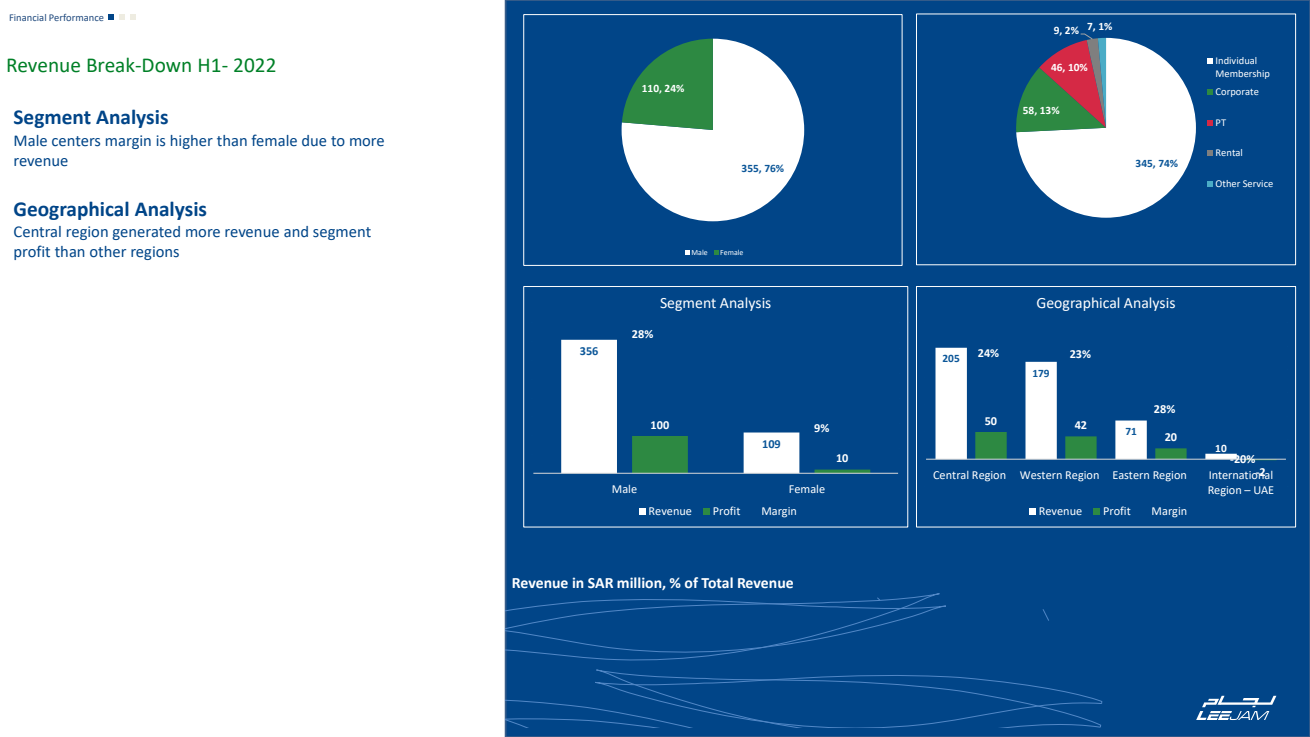
<style>
.page{position:relative;width:1310px;height:737px;background:#fff}
.page>*{position:absolute;margin:0;border:0;box-sizing:border-box;transform-origin:0 0}
.t1{font:700 21.35px "Calibri";color:#014588}
.t2{font:21.35px "Calibri";color:#008027}
.t3{font:16.62px/19.9px "Calibri";color:#014588}
.t4{font:700 15.75px "Calibri";color:#fff}
.t5{font:15.75px "Calibri";color:#fff}
.t6{font:12.25px/15px "Calibri";color:#fff}
.t7{font:700 12.25px "Calibri";letter-spacing:-.005em;color:#fff}
.t8{font:700 12.25px "Calibri";letter-spacing:-.005em;color:#0b5698}
.t9{font:700 11.38px "Calibri";color:#fff}
.t10{font:700 11.38px "Calibri";color:#0b5698}
.t11{font:10.5px/12.9px "Calibri";color:#fff}
.t12{font:10.5px "Calibri";color:#1f497d}
.t13{font:7.88px "Calibri";color:#fff}
</style>
<div class="page">
<div style="left:505px;top:0;width:805px;height:737px;background:#014588"></div>
<svg style="left:108px;top:15px;width:17px;height:5px"></svg>
<svg style="left:131px;top:15px;width:5px;height:5px"></svg>
<svg style="left:1196px;top:696px;width:80px;height:24px"></svg>
<svg style="left:505px;top:593px;width:632px;height:134px;background:#04488a"></svg>
<svg style="left:561px;top:340px;width:309px;height:133px"></svg>
<hr style="left:533px;top:473px;width:365px;height:1px;background:#d9d9d9">
<div style="left:639px;top:508px;width:7px;height:7px;background:#fff"></div>
<div style="left:703px;top:508px;width:7px;height:7px;background:#2d8942"></div>
<div style="left:523px;top:286px;width:385px;height:241px;border:1px solid #fff"></div>
<svg style="left:935px;top:348px;width:341px;height:111px"></svg>
<hr style="left:926px;top:459px;width:360px;height:1px;background:#d9d9d9">
<div style="left:1029px;top:508px;width:7px;height:7px;background:#fff"></div>
<div style="left:1093px;top:508px;width:7px;height:7px;background:#2d8942"></div>
<div style="left:916px;top:286px;width:380px;height:241px;border:1px solid #fff"></div>
<svg style="left:621px;top:39px;width:183px;height:182px"></svg>
<svg style="left:685px;top:251px;width:5px;height:4px"></svg>
<svg style="left:714px;top:251px;width:4px;height:4px"></svg>
<div style="left:523px;top:14px;width:379px;height:252px;border:1px solid #fff"></div>
<svg style="left:1015px;top:33px;width:181px;height:185px"></svg>
<svg style="left:1207px;top:58px;width:6px;height:6px"></svg>
<svg style="left:1207px;top:89px;width:6px;height:6px"></svg>
<svg style="left:1207px;top:120px;width:6px;height:5px"></svg>
<svg style="left:1207px;top:150px;width:6px;height:6px"></svg>
<svg style="left:1207px;top:181px;width:6px;height:6px"></svg>
<div style="left:916px;top:14px;width:380px;height:251px;border:1px solid #fff"></div>
<p class="t12" style="left:9px;top:10px;width:97px">Financial Performance</p>
<p class="t2" style="left:6px;top:50px;width:272px">Revenue Break-Down H1- 2022</p>
<p class="t1" style="left:14px;top:102px;width:156px">Segment Analysis</p>
<p class="t3" style="left:14px;top:130px;width:373px">Male centers margin is higher than female due to more revenue</p>
<p class="t1" style="left:14px;top:193px;width:195px">Geographical Analysis</p>
<p class="t3" style="left:14px;top:221px;width:359px">Central region generated more revenue and segment profit than other regions</p>
<p class="t9" style="left:642px;top:81px;width:44px">110, 24%</p>
<p class="t10" style="left:741px;top:161px;width:44px">355, 76%</p>
<p class="t13" style="left:691px;top:247px;width:18px">Male</p>
<p class="t13" style="left:720px;top:247px;width:25px">Female</p>
<p class="t5" style="left:660px;top:292px;width:113px">Segment Analysis</p>
<p class="t8" style="left:580px;top:343px;width:20px">356</p>
<p class="t7" style="left:632px;top:325px;width:23px">28%</p>
<p class="t7" style="left:651px;top:416px;width:20px">100</p>
<p class="t8" style="left:762px;top:435px;width:20px">109</p>
<p class="t7" style="left:814px;top:419px;width:17px">9%</p>
<p class="t7" style="left:836px;top:450px;width:14px">10</p>
<p class="t6" style="left:612px;top:481px;width:27px">Male</p>
<p class="t6" style="left:789px;top:481px;width:38px">Female</p>
<p class="t6" style="left:649px;top:503px;width:45px">Revenue</p>
<p class="t6" style="left:713px;top:503px;width:29px">Profit</p>
<p class="t6" style="left:761px;top:503px;width:37px">Margin</p>
<p class="t4" style="left:512px;top:572px;width:283px">Revenue in SAR million, % of Total Revenue</p>
<p class="t9" style="left:1053px;top:22px;width:27px">9, 2%</p>
<p class="t9" style="left:1087px;top:18px;width:27px">7, 1%</p>
<p class="t9" style="left:1051px;top:60px;width:38px">46, 10%</p>
<p class="t9" style="left:1023px;top:102px;width:38px">58, 13%</p>
<p class="t10" style="left:1135px;top:155px;width:44px">345, 74%</p>
<p class="t11" style="left:1215px;top:54px;width:56px">Individual<br>Membership</p>
<p class="t11" style="left:1215px;top:85px;width:45px">Corporate</p>
<p class="t11" style="left:1215px;top:115px;width:12px">PT</p>
<p class="t11" style="left:1215px;top:146px;width:29px">Rental</p>
<p class="t11" style="left:1215px;top:177px;width:59px">Other Service</p>
<p class="t10" style="left:942px;top:351px;width:19px">205</p>
<p class="t5" style="left:1036px;top:292px;width:141px">Geographical Analysis</p>
<p class="t7" style="left:978px;top:344px;width:23px">24%</p>
<p class="t7" style="left:1069px;top:345px;width:23px">23%</p>
<p class="t7" style="left:985px;top:412px;width:14px">50</p>
<p class="t10" style="left:1032px;top:365px;width:19px">179</p>
<p class="t7" style="left:1075px;top:416px;width:14px">42</p>
<p class="t10" style="left:1125px;top:423px;width:13px">71</p>
<p class="t7" style="left:1154px;top:400px;width:23px">28%</p>
<p class="t7" style="left:1165px;top:428px;width:14px">20</p>
<p class="t9" style="left:1215px;top:440px;width:13px">10</p>
<p class="t7" style="left:1230px;top:450px;width:27px">-20%</p>
<p class="t7" style="left:1256px;top:463px;width:12px">-2</p>
<p class="t6" style="left:933px;top:467px;width:75px">Central Region</p>
<p class="t6" style="left:1020px;top:467px;width:81px">Western Region</p>
<p class="t6" style="left:1112px;top:467px;width:76px">Eastern Region</p>
<p class="t6" style="left:1208px;top:467px;width:68px">International<br>Region – UAE</p>
<p class="t6" style="left:1039px;top:503px;width:45px">Revenue</p>
<p class="t6" style="left:1103px;top:503px;width:29px">Profit</p>
<p class="t6" style="left:1151px;top:503px;width:37px">Margin</p>
</div>
